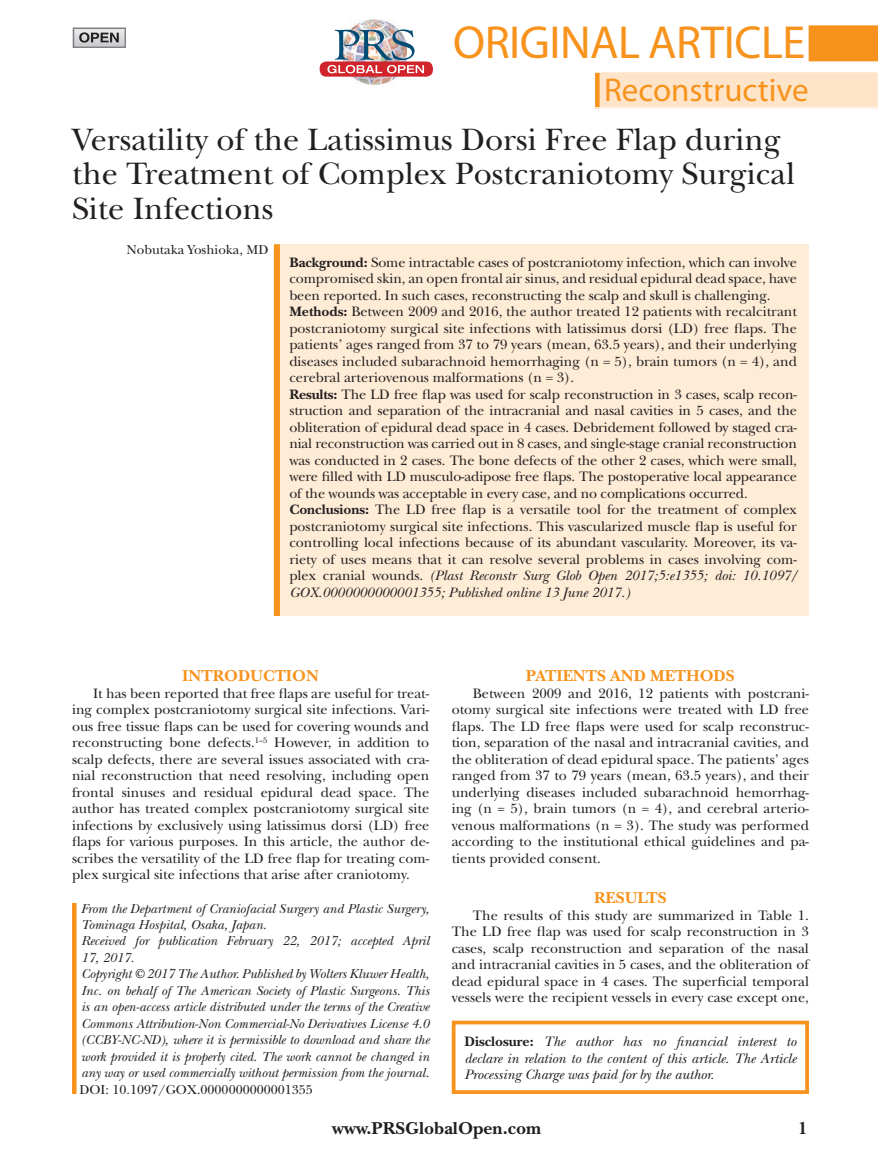
<style>
.page{position:relative;width:878px;height:1175px;background:#fff}
.page>*{position:absolute;margin:0;border:0;box-sizing:border-box;transform-origin:0 0}
.t1{font:46.5px "Myriad Pro";letter-spacing:-.01em;color:#f7931d}
.t2{font:33px "Myriad Pro";color:#f7931d}
.t3{font:32.25px/34.5px "New Baskerville";color:#231f20}
.t4{font:700 18px "New Baskerville";color:#231f20}
.t5{font:700 16.5px "New Baskerville";color:#f7931d}
.t6{font:14.25px/16.5px "New Baskerville";color:#231f20;text-align:justify}
.t7{font:italic 14.25px/16.5px "New Baskerville";color:#231f20;text-align:justify}
.t8{font:italic 13.5px/16.5px "New Baskerville";color:#231f20}
.t9{font:13.5px "New Baskerville";color:#231f20}
.s1{font-weight:700}
.s2{font-style:italic}
.s3{font-weight:700;font-style:normal}
</style>
<div class="page">
<div style="left:73px;top:28px;width:52px;height:20px;border:2px solid #808285"></div>
<svg style="left:79px;top:32px;width:40px;height:11px"></svg>
<img style="left:350px;top:20px;width:49px;height:64px">
<div style="left:320px;top:61px;width:113px;height:16px;background:#d1232a;border-radius:7px"></div>
<img style="left:327px;top:29px;width:97px;height:44px">
<hr style="left:72px;top:930px;width:4px;height:163px;background:#f7931d">
<hr style="left:72px;top:903px;width:4px;height:28px;background:#f7931d">
<div style="left:277px;top:244px;width:531px;height:372px;background:#feecd7"></div>
<div style="left:274px;top:244px;width:6px;height:372px;background:#f7931d"></div>
<div style="left:452px;top:1020px;width:356px;height:74px;border:4px solid #f7931d"></div>
<div style="left:599px;top:73px;width:278px;height:36px;background:#fee5ca"></div>
<div style="left:593px;top:71px;width:285px;height:38px;border:2px solid #fff"></div>
<div style="left:808px;top:25px;width:69px;height:36px;background:#f7931d"></div>
<h1 class="t1" style="left:453px;top:14px;width:354px">Original Article</h1>
<h2 class="t2" style="left:604px;top:70px;width:206px">Reconstructive</h2>
<h3 class="t3" style="left:72px;top:122px;width:724px">Versatility of the Latissimus Dorsi Free Flap during the Treatment of Complex Postcraniotomy Surgical<br>Site Infections</h3>
<p class="t9" style="left:127px;top:242px;width:143px">Nobutaka Yoshioka, MD</p>
<p class="t6" style="left:289px;top:254px;width:509px;text-align:left"><span class="s1">Background:</span> Some intractable cases of postcraniotomy infection, which can involve compromised skin, an open frontal air sinus, and residual epidural dead space, have been reported. In such cases, reconstructing the scalp and skull is challenging.<br><span class="s1">Methods:</span> Between 2009 and 2016, the author treated 12 patients with recalcitrant postcraniotomy surgical site infections with latissimus dorsi (LD) free flaps. The patients’ ages ranged from 37 to 79 years (mean, 63.5 years), and their underlying diseases included subarachnoid hemorrhaging (n = 5), brain tumors (n = 4), and cerebral arteriovenous malformations (n = 3).<br><span class="s1">Results:</span> The LD free flap was used for scalp reconstruction in 3 cases, scalp recon&shy;struction and separation of the intracranial and nasal cavities in 5 cases, and the obliteration of epidural dead space in 4 cases. Debridement followed by staged cra&shy;nial reconstruction was carried out in 8 cases, and single-stage cranial reconstruction was conducted in 2 cases. The bone defects of the other 2 cases, which were small, were filled with LD musculo-adipose free flaps. The postoperative local appearance of the wounds was acceptable in every case, and no complications occurred.<br><span class="s1">Conclusions:</span> The LD free flap is a versatile tool for the treatment of complex postcraniotomy surgical site infections. This vascularized muscle flap is useful for controlling local infections because of its abundant vascularity. Moreover, its va&shy;riety of uses means that it can resolve several problems in cases involving com&shy;plex cranial wounds. <span class="s2">(Plast Reconstr Surg Glob Open 2017;5:e1355; doi: 10.1097/ GOX.0000000000001355; Published online 13 June 2017.)</span></p>
<p class="t5" style="left:182px;top:666px;width:138px">INTRODUCTION</p>
<p class="t6" style="left:72px;top:685px;width:359px;text-indent:21px">It has been reported that free flaps are useful for treat&shy;ing complex postcraniotomy surgical site infections. Vari&shy;ous free tissue flaps can be used for covering wounds and reconstructing bone defects.<sup>1–5</sup> However, in addition to scalp defects, there are several issues associated with cra&shy;nial reconstruction that need resolving, including open frontal sinuses and residual epidural dead space. The author has treated complex postcraniotomy surgical site infections by exclusively using latissimus dorsi (LD) free flaps for various purposes. In this article, the author de&shy;scribes the versatility of the LD free flap for treating com&shy;plex surgical site infections that arise after craniotomy.</p>
<p class="t8" style="left:81px;top:900px;width:350px">From the Department of Craniofacial Surgery and Plastic Surgery,<br>Tominaga Hospital, Osaka, Japan.</p>
<p class="t8" style="left:81px;top:932px;width:350px">Received for publication February 22, 2017; accepted April 17, 2017.<br>Copyright © 2017 The Author. Published by Wolters Kluwer Health, Inc. on behalf of The American Society of Plastic Surgeons. This is an open-access article distributed under the terms of the Creative Commons Attribution-Non Commercial-No Derivatives License 4.0 (CCBY-NC-ND), where it is permissible to download and share the work provided it is properly cited. The work cannot be changed in any way or used commercially without permission from the journal.</p>
<p class="t9" style="left:80px;top:1081px;width:235px">DOI: 10.1097/GOX.0000000000001355</p>
<p class="t5" style="left:526px;top:666px;width:210px">PATIENTS AND METHODS</p>
<p class="t6" style="left:451px;top:685px;width:359px;text-indent:21px">Between 2009 and 2016, 12 patients with postcrani&shy;otomy surgical site infections were treated with LD free flaps. The LD free flaps were used for scalp reconstruc&shy;tion, separation of the nasal and intracranial cavities, and the obliteration of dead epidural space. The patients’ ages ranged from 37 to 79 years (mean, 63.5 years), and their underlying diseases included subarachnoid hemorrhag&shy;ing (n = 5), brain tumors (n = 4), and cerebral arterio&shy;venous malformations (n = 3). The study was performed according to the institutional ethical guidelines and pa&shy;tients provided consent.</p>
<p class="t5" style="left:594px;top:888px;width:74px">RESULTS</p>
<p class="t6" style="left:451px;top:907px;width:359px;text-indent:21px">The results of this study are summarized in Table 1.<br>The LD free flap was used for scalp reconstruction in 3 cases, scalp reconstruction and separation of the nasal and intracranial cavities in 5 cases, and the obliteration of dead epidural space in 4 cases. The superficial temporal vessels were the recipient vessels in every case except one,</p>
<p class="t7" style="left:464px;top:1033px;width:333px"><span class="s3">Disclosure:</span> The author has no financial interest to declare in relation to the content of this article. The Article Processing Charge was paid for by the author.</p>
<p class="t4" style="left:332px;top:1118px;width:210px">www.PRSGlobalOpen.com</p>
<p class="t4" style="left:798px;top:1118px;width:11px">1</p>
</div>
